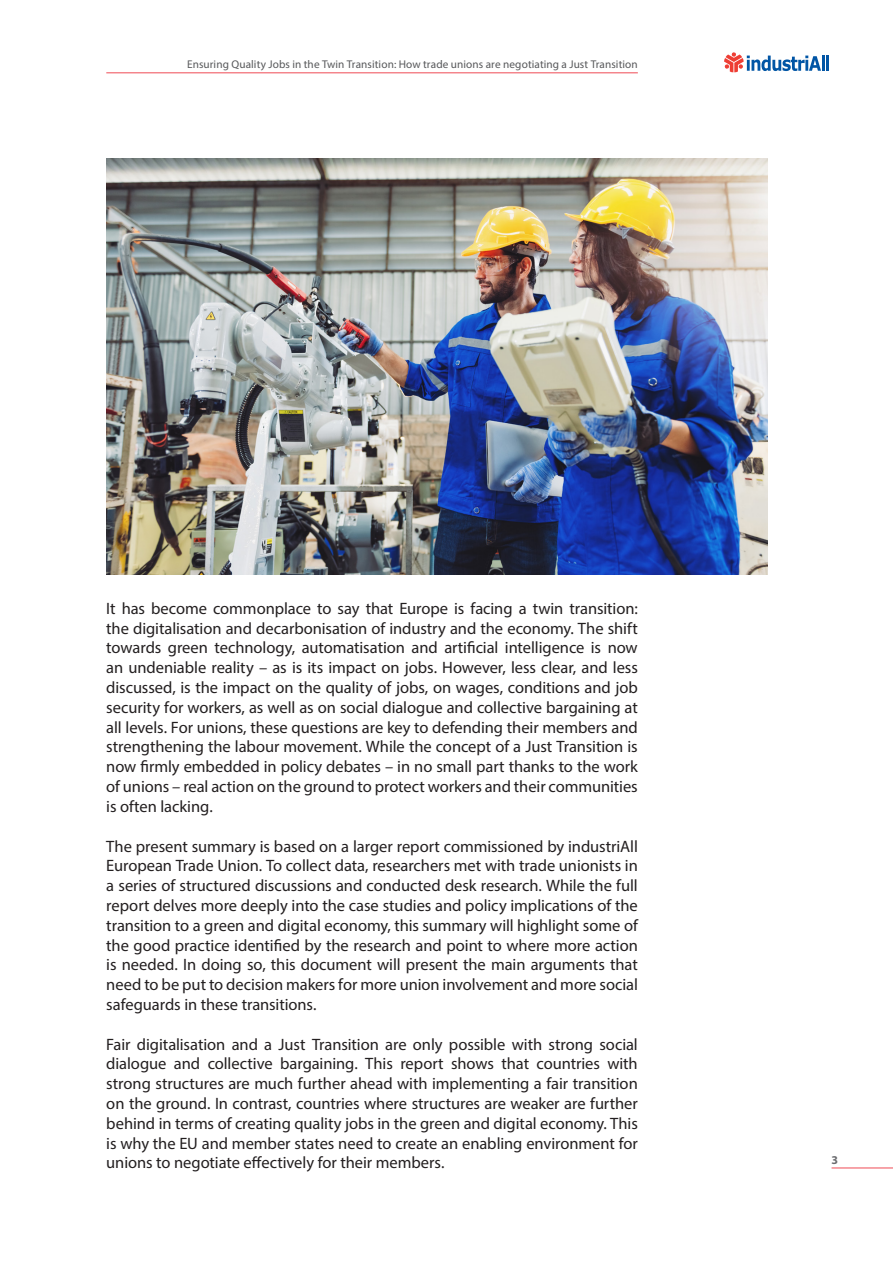
<style>
.page{position:relative;width:893px;height:1263px;background:#fff}
.page>*{position:absolute;margin:0;border:0;box-sizing:border-box;transform-origin:0 0}
.t1{font:16.5px/19.8px "Myriad Pro";letter-spacing:-.005em;color:#231f20;text-align:justify}
.t2{font:700 12px "Myriad Pro";color:#6c6d70}
.t3{font:11.25px "Myriad Pro";letter-spacing:.01em;color:#57585a}
</style>
<div class="page">
<hr style="left:106px;top:72px;width:532px;height:1px;background:#ef4b55">
<hr style="left:831px;top:1167px;width:62px;height:1px;background:#ef4b55">
<hr style="left:826px;top:56px;width:3px;height:15px;background:#0155a5">
<svg style="left:724px;top:52px;width:100px;height:20px"></svg>
<img style="left:106px;top:158px;width:661px;height:416px">
<p class="t3" style="left:187px;top:57px;width:452px">Ensuring Quality Jobs in the Twin Transition: How trade unions are negotiating a Just Transition</p>
<p class="t1" style="left:106px;top:598px;width:533px">It has become commonplace to say that Europe is facing a twin transition: the digitalisation and decarbonisation of industry and the economy. The shift towards green technology, automatisation and artificial intelligence is now an undeniable reality – as is its impact on jobs. However, less clear, and less discussed, is the impact on the quality of jobs, on wages, conditions and job security for workers, as well as on social dialogue and collective bargaining at all levels. For unions, these questions are key to defending their members and strengthening the labour movement. While the concept of a Just Transition is now firmly embedded in policy debates – in no small part thanks to the work of unions – real action on the ground to protect workers and their communities is often lacking.</p>
<p class="t1" style="left:106px;top:836px;width:533px">The present summary is based on a larger report commissioned by industriAll European Trade Union. To collect data, researchers met with trade unionists in a series of structured discussions and conducted desk research. While the full report delves more deeply into the case studies and policy implications of the transition to a green and digital economy, this summary will highlight some of the good practice identified by the research and point to where more action is needed. In doing so, this document will present the main arguments that need to be put to decision makers for more union involvement and more social safeguards in these transitions.</p>
<p class="t1" style="left:106px;top:1034px;width:533px">Fair digitalisation and a Just Transition are only possible with strong social dialogue and collective bargaining. This report shows that countries with strong structures are much further ahead with implementing a fair transition on the ground. In contrast, countries where structures are weaker are further behind in terms of creating quality jobs in the green and digital economy. This is why the EU and member states need to create an enabling environment for unions to negotiate effectively for their members.</p>
<p class="t2" style="left:831px;top:1152px;width:8px">3</p>
</div>
